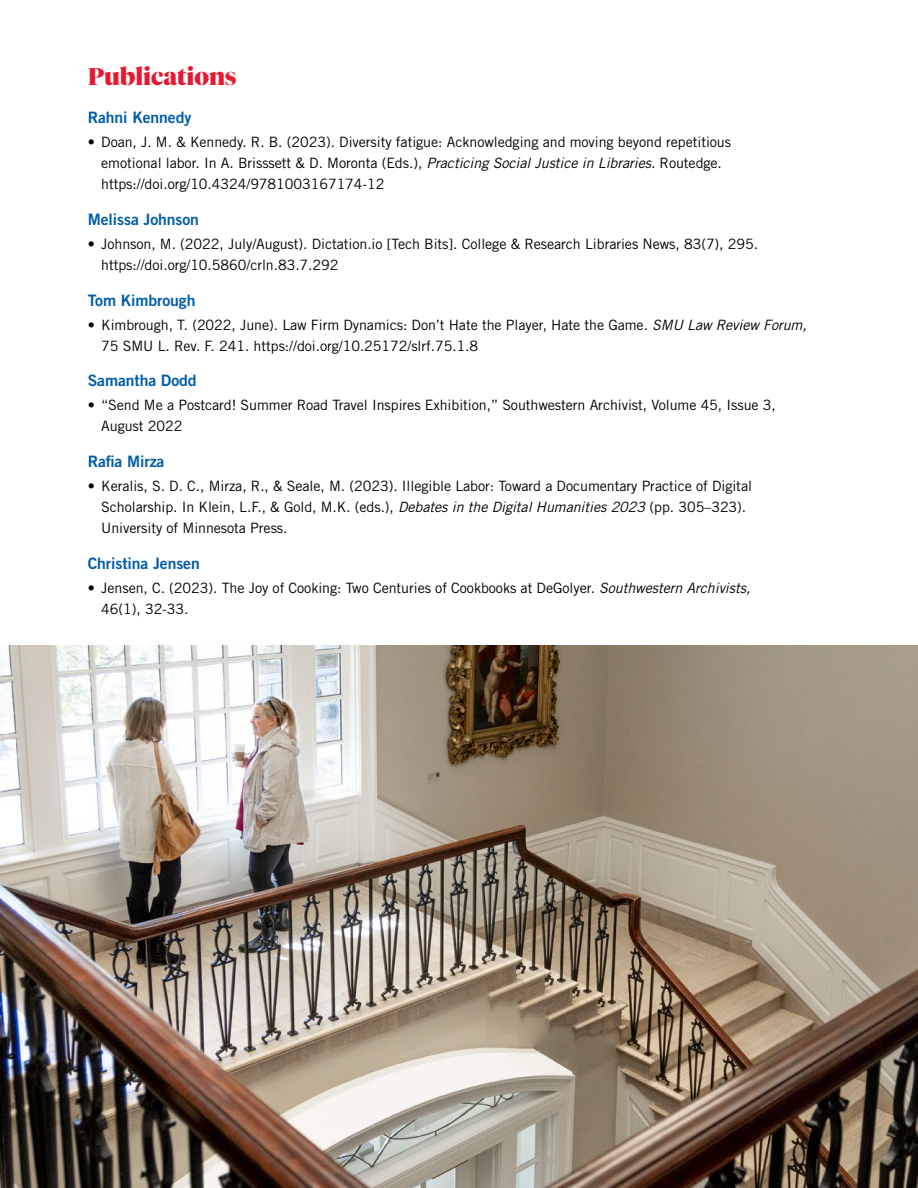
<style>
.page{position:relative;width:918px;height:1188px;background:#fff}
.page>*{position:absolute;margin:0;border:0;box-sizing:border-box;transform-origin:0 0}
.Red_Headers{font:900 24px "Tiempos Fine";color:#e51a32}
.Staff_name{font:15.75px "Trade Gothic LT Std Bd 2";letter-spacing:-.005em;color:#005da9}
.t1{font:14.25px/21px "Trade Gothic LT Std";letter-spacing:-.005em;color:#000}
.s1{font-style:italic}
</style>
<div class="page">
<img style="left:0;top:646px;width:918px;height:542px">
<p class="Red_Headers" style="left:88px;top:62px;width:150px">Publications</p>
<p class="Staff_name" style="left:88px;top:108px;width:105px">Rahni Kennedy</p>
<p class="t1" style="left:101px;top:132px;width:631px;text-indent:-14px">• Doan, J. M. &amp; Kennedy. R. B. (2023). Diversity fatigue: Acknowledging and moving beyond repetitious emotional labor. In A. Brisssett &amp; D. Moronta (Eds.), <span class="s1">Practicing Social Justice in Libraries.</span> Routedge. https://doi.org/10.4324/9781003167174-12</p>
<p class="Staff_name" style="left:88px;top:209px;width:113px">Melissa Johnson</p>
<p class="t1" style="left:101px;top:233px;width:658px;text-indent:-14px">• Johnson, M. (2022, July/August). Dictation.io [Tech Bits]. College &amp; Research Libraries News, 83(7), 295. https://doi.org/10.5860/crln.83.7.292</p>
<p class="Staff_name" style="left:88px;top:290px;width:109px">Tom Kimbrough</p>
<p class="t1" style="left:101px;top:314px;width:707px;text-indent:-14px">• Kimbrough, T. (2022, June). Law Firm Dynamics: Don’t Hate the Player, Hate the Game. <span class="s1">SMU Law Review Forum,<br></span>75 SMU L. Rev. F. 241. https://doi.org/10.25172/slrf.75.1.8</p>
<p class="Staff_name" style="left:88px;top:371px;width:110px">Samantha Dodd</p>
<p class="t1" style="left:101px;top:395px;width:676px;text-indent:-14px">• “Send Me a Postcard! Summer Road Travel Inspires Exhibition,” Southwestern Archivist, Volume 45, Issue 3,<br>August 2022</p>
<p class="Staff_name" style="left:88px;top:452px;width:78px">Rafia Mirza</p>
<p class="t1" style="left:101px;top:475px;width:652px;text-indent:-14px">• Keralis, S. D. C., Mirza, R., &amp; Seale, M. (2023). Illegible Labor: Toward a Documentary Practice of Digital<br>Scholarship. In Klein, L.F., &amp; Gold, M.K. (eds.), <span class="s1">Debates in the Digital Humanities 2023</span> (pp. 305–323).<br>University of Minnesota Press.</p>
<p class="Staff_name" style="left:88px;top:553px;width:114px">Christina Jensen</p>
<p class="t1" style="left:101px;top:577px;width:651px;text-indent:-14px">• Jensen, C. (2023). The Joy of Cooking: Two Centuries of Cookbooks at DeGolyer. <span class="s1">Southwestern Archivists,<br></span>46(1), 32-33.</p>
</div>
